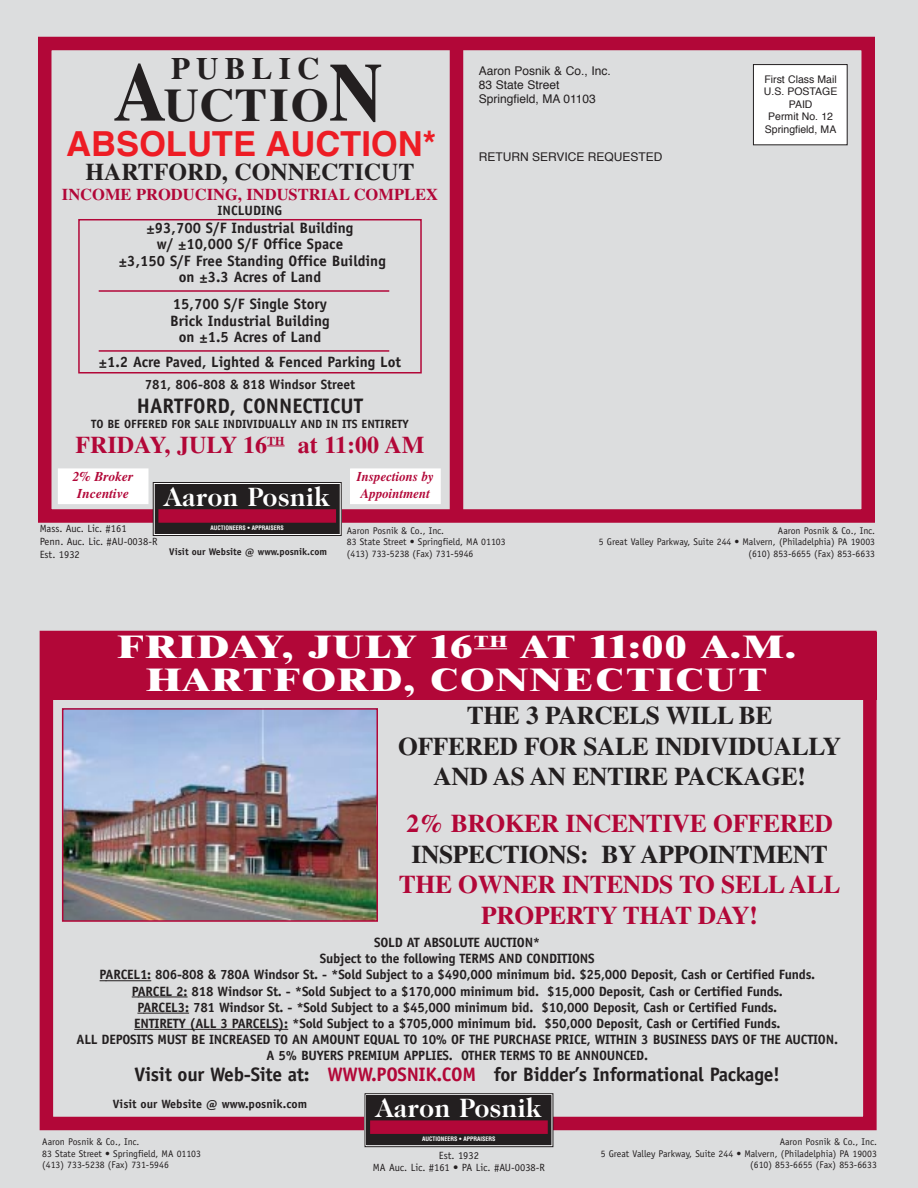
<style>
.page{position:relative;width:918px;height:1188px;background:#dcddde}
.page>*{position:absolute;margin:0;border:0;box-sizing:border-box;transform-origin:0 0}
.t1{font:700 46.65px "Times";letter-spacing:.025em;color:#231f20;scale:1.05 1}
.t2{font:700 34.5px "Helvetica";color:#ed1c24}
.t3{font:800 31.5px/33px "Times";letter-spacing:.05em;color:#fff;text-align:center;scale:1.3 1}
.t4{font:700 31.05px "Times";letter-spacing:.2em;color:#231f20}
.t5{font:700 27px "Caslon 224 IT Cby BT";color:#fff}
.t6{font:700 25.5px/30.6px "Times";letter-spacing:-.015em;color:#231f20;text-align:center}
.t7{font:700 25.5px/30.6px "Times";letter-spacing:-.015em;color:#b20738;text-align:center}
.t8{font:700 24px "Times";color:#b20738}
.t9{font:700 24px "Times";color:#231f20}
.t10{font:700 21px "Officina Sans";color:#231f20}
.t11{font:700 19.5px "Officina Sans";letter-spacing:-.015em;color:#231f20}
.t12{font:700 16.5px "Times";color:#b20738}
.t13{font:700 15px/16.5px "Officina Sans";color:#231f20;text-align:center}
.t14{font:700 13.5px/16.2px "Officina Sans";letter-spacing:-.015em;color:#231f20;text-align:center}
.t15{font:italic 700 13.5px/16.2px "Times";color:#b20738;scale:.96 1}
.t16{font:italic 700 13.5px/16.2px "Times";color:#b20738;text-align:center}
.t17{font:700 12px "Officina Sans";color:#231f20}
.t18{font:12px/14.4px "Helvetica";color:#231f20}
.t19{font:10.5px/12.6px "Officina Sans";color:#231f20;text-align:center}
.t20{font:10.5px/12.6px "Helvetica";color:#231f20;text-align:center}
.t21{font:9.75px/11.7px "Officina Sans";color:#231f20}
.t22{font:700 9.75px "Officina Sans";color:#231f20}
.t23{font:700 condensed 6px "Helvetica";color:#fff}
.s1{font-size:82.8px}
.s2{color:#b20738}
</style>
<div class="page">
<div style="left:40px;top:631px;width:837px;height:499px;border:14px solid #b20738"></div>
<svg style="left:364px;top:1093px;width:190px;height:55px;background:#343031"></svg>
<div style="left:370px;top:1120px;width:178px;height:14px;background:#b20738"></div>
<div style="left:38px;top:37px;width:837px;height:486px;border:14px solid #b20738"></div>
<svg style="left:152px;top:482px;width:190px;height:54px;background:#312d2e"></svg>
<div style="left:158px;top:509px;width:178px;height:14px;background:#b20738"></div>
<div style="left:450px;top:41px;width:13px;height:479px;background:#b20738"></div>
<div style="left:753px;top:65px;width:94px;height:80px;background:#fff"></div>
<div style="left:753px;top:64px;width:95px;height:81px;border:1px solid #231f20"></div>
<svg style="left:267px;top:446px;width:18px;height:1px"></svg>
<div style="left:78px;top:219px;width:344px;height:155px;border:2px solid #b20738"></div>
<hr style="left:106px;top:980px;width:45px;height:1px;background:#231f20">
<hr style="left:138px;top:997px;width:50px;height:1px;background:#231f20">
<hr style="left:143px;top:1013px;width:46px;height:1px;background:#231f20">
<hr style="left:134px;top:1029px;width:105px;height:1px;background:#231f20">
<hr style="left:238px;top:1029px;width:50px;height:1px;background:#231f20">
<div style="left:40px;top:632px;width:837px;height:68px;background:#b20738"></div>
<hr style="left:474px;top:648px;width:33px;height:1px;background:#fff">
<hr style="left:99px;top:290px;width:290px;height:2px;background:#b20738">
<hr style="left:99px;top:350px;width:290px;height:2px;background:#b20738">
<div style="left:59px;top:469px;width:89px;height:34px;background:#fff"></div>
<div style="left:58px;top:468px;width:90px;height:36px;border:2px solid #fff"></div>
<div style="left:351px;top:469px;width:89px;height:34px;background:#fff"></div>
<div style="left:350px;top:468px;width:91px;height:36px;border:2px solid #fff"></div>
<img style="left:65px;top:711px;width:310px;height:208px">
<div style="left:62px;top:708px;width:316px;height:214px;border:2px solid #b20738"></div>
<h3 class="t4" style="left:171px;top:58px;width:150px">PUBLIC</h3>
<h1 class="t1" style="left:114px;top:88px;width:258px"><span class="s1">A</span>UCTIO<span class="s1">N</span></h1>
<h2 class="t2" style="left:66px;top:130px;width:371px">ABSOLUTE AUCTION*</h2>
<h3 class="t9" style="left:85px;top:163px;width:331px">HARTFORD, CONNECTICUT</h3>
<p class="t12" style="left:62px;top:188px;width:378px">INCOME PRODUCING, INDUSTRIAL COMPLEX</p>
<p class="t14" style="left:218px;top:203px;width:66px">INCLUDING</p>
<p class="t13" style="left:119px;top:221px;width:268px">±93,700 S/F Industrial Building<br>w/ ±10,000 S/F Office Space<br>±3,150 S/F Free Standing Office Building on ±3.3 Acres of Land</p>
<p class="t13" style="left:170px;top:297px;width:161px">15,700 S/F Single Story<br>Brick Industrial Building on ±1.5 Acres of Land</p>
<p class="t13" style="left:99px;top:355px;width:304px">±1.2 Acre Paved, Lighted &amp; Fenced Parking Lot</p>
<p class="t14" style="left:145px;top:377px;width:212px">781, 806-808 &amp; 818 Windsor Street</p>
<h3 class="t10" style="left:137px;top:397px;width:228px">HARTFORD, CONNECTICUT</h3>
<p class="t17" style="left:91px;top:419px;width:319px">TO BE OFFERED FOR SALE INDIVIDUALLY AND IN ITS ENTIRETY</p>
<h3 class="t8" style="left:76px;top:436px;width:350px">FRIDAY, JULY 16<sup>TH</sup> at 11:00 AM</h3>
<p class="t18" style="left:479px;top:64px;width:134px">Aaron Posnik &amp; Co., Inc.<br>83 State Street<br>Springfield, MA 01103</p>
<p class="t18" style="left:479px;top:151px;width:185px">RETURN SERVICE REQUESTED</p>
<p class="t20" style="left:764px;top:74px;width:75px">First Class Mail<br>U.S. POSTAGE<br>PAID<br>Permit No. 12<br>Springfield, MA</p>
<p class="t16" style="left:73px;top:470px;width:62px">2% Broker<br>Incentive</p>
<p class="t15" style="left:357px;top:470px;width:82px">Inspections by<br>Appointment</p>
<h3 class="t5" style="left:164px;top:487px;width:168px">Aaron Posnik</h3>
<p class="t23" style="left:211px;top:526px;width:75px">AUCTIONEERS • APPRAISERS</p>
<p class="t22" style="left:169px;top:548px;width:159px">Visit our Website @ www.posnik.com</p>
<p class="t19" style="left:40px;top:523px;width:119px;text-align:left">Mass. Auc. Lic. #161<br>Penn. Auc. Lic. #AU-0038-R<br>Est. 1932</p>
<p class="t21" style="left:347px;top:525px;width:160px">Aaron Posnik &amp; Co., Inc.<br>83 State Street • Springfield, MA 01103 (413) 733-5238 (Fax) 731-5946</p>
<p class="t21" style="left:599px;top:525px;width:278px;text-align:right">Aaron Posnik &amp; Co., Inc.<br>5 Great Valley Parkway, Suite 244 • Malvern, (Philadelphia) PA 19003 (610) 853-6655 (Fax) 853-6633</p>
<h3 class="t3" style="left:118px;top:633px;width:523px">FRIDAY, JULY 16<sup>TH</sup> AT 11:00 A.M.<br>HARTFORD, CONNECTICUT</h3>
<h3 class="t6" style="left:398px;top:703px;width:444px">THE 3 PARCELS WILL BE<br>OFFERED FOR SALE INDIVIDUALLY<br>AND AS AN ENTIRE PACKAGE!</h3>
<h3 class="t7" style="left:407px;top:811px;width:428px">2% BROKER INCENTIVE OFFERED</h3>
<h3 class="t6" style="left:412px;top:841px;width:418px">INSPECTIONS: BY APPOINTMENT</h3>
<h3 class="t7" style="left:399px;top:872px;width:443px">THE OWNER INTENDS TO SELL ALL<br>PROPERTY THAT DAY!</h3>
<p class="t14" style="left:77px;top:935px;width:763px">SOLD AT ABSOLUTE AUCTION*<br>Subject to the following TERMS AND CONDITIONS<br>PARCEL1: 806-808 &amp; 780A Windsor St. - *Sold Subject to a $490,000 minimum bid. $25,000 Deposit, Cash or Certified Funds.<br>PARCEL 2: 818 Windsor St. - *Sold Subject to a $170,000 minimum bid. $15,000 Deposit, Cash or Certified Funds.<br>PARCEL3: 781 Windsor St. - *Sold Subject to a $45,000 minimum bid. $10,000 Deposit, Cash or Certified Funds.<br>ENTIRETY (ALL 3 PARCELS): *Sold Subject to a $705,000 minimum bid. $50,000 Deposit, Cash or Certified Funds.<br>ALL DEPOSITS MUST BE INCREASED TO AN AMOUNT EQUAL TO 10% OF THE PURCHASE PRICE, WITHIN 3 BUSINESS DAYS OF THE AUCTION.<br>A 5% BUYERS PREMIUM APPLIES. OTHER TERMS TO BE ANNOUNCED.</p>
<h3 class="t11" style="left:135px;top:1067px;width:647px">Visit our Web-Site at: <span class="s2">WWW.POSNIK.COM</span> for Bidder’s Informational Package!</h3>
<h3 class="t5" style="left:376px;top:1098px;width:168px">Aaron Posnik</h3>
<p class="t23" style="left:422px;top:1137px;width:75px">AUCTIONEERS • APPRAISERS</p>
<p class="t17" style="left:113px;top:1100px;width:196px">Visit our Website @ www.posnik.com</p>
<p class="t21" style="left:42px;top:1137px;width:160px">Aaron Posnik &amp; Co., Inc.<br>83 State Street • Springfield, MA 01103 (413) 733-5238 (Fax) 731-5946</p>
<p class="t21" style="left:601px;top:1137px;width:278px;text-align:right">Aaron Posnik &amp; Co., Inc.<br>5 Great Valley Parkway, Suite 244 • Malvern, (Philadelphia) PA 19003 (610) 853-6655 (Fax) 853-6633</p>
<p class="t19" style="left:373px;top:1150px;width:174px">Est. 1932<br>MA Auc. Lic. #161 • PA Lic. #AU-0038-R</p>
</div>
